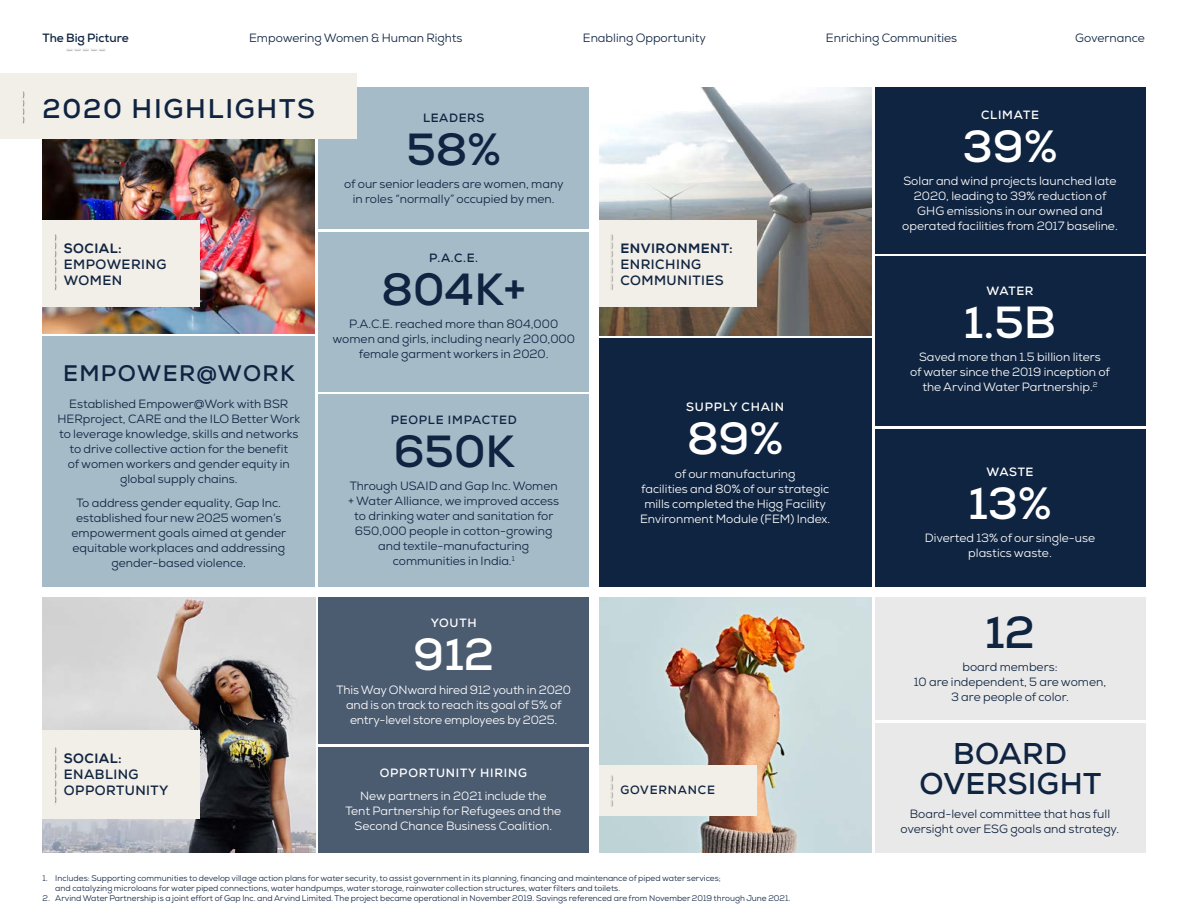
<style>
.page{position:relative;width:1188px;height:918px;background:#fff}
.page>*{position:absolute;margin:0;border:0;box-sizing:border-box;transform-origin:0 0}
.t1{font:700 45px "Nexa";color:#fff}
.t2{font:700 45px "Nexa";color:#0f2441}
.t3{font:700 30px/30px "Nexa";letter-spacing:.015em;color:#0f2441;text-align:center}
.t4{font:700 27px "Nexa";letter-spacing:.065em;color:#0f2441}
.t5{font:700 22.5px "Nexa";letter-spacing:.065em;color:#0f2441}
.t6{font:700 13.5px/16.2px "Nexa";letter-spacing:.035em;color:#0f2441}
.t7{font:800 13.5px "Nexa";letter-spacing:.035em;color:#0f2441}
.t8{font:12px/15px "Nexa";color:#0f2441;text-align:center}
.t9{font:12px/15px "Nexa";color:#fff;text-align:center}
.t10{font:700 12px "Nexa";letter-spacing:.065em;color:#fff}
.t11{font:700 12px "Nexa";letter-spacing:.05em;color:#0f2441}
.t12{font:700 12px "Nexa";color:#0f2441}
.t13{font:8.25px/9.9px "Nexa";color:#0f2441}
</style>
<div class="page">
<img style="left:599px;top:88px;width:272px;height:247px">
<img style="left:43px;top:139px;width:272px;height:194px">
<img style="left:599px;top:598px;width:272px;height:255px">
<img style="left:43px;top:598px;width:272px;height:255px">
<div style="left:318px;top:394px;width:271px;height:193px;background:#a6bbc8"></div>
<div style="left:318px;top:88px;width:271px;height:141px;background:#a6bbc8"></div>
<div style="left:318px;top:598px;width:271px;height:146px;background:#4b5b70"></div>
<div style="left:318px;top:232px;width:271px;height:159px;background:#a6bbc8"></div>
<div style="left:318px;top:747px;width:271px;height:106px;background:#4b5b70"></div>
<div style="left:43px;top:336px;width:272px;height:251px;background:#a6bbc8"></div>
<div style="left:875px;top:429px;width:270px;height:158px;background:#0f2441"></div>
<div style="left:875px;top:88px;width:270px;height:166px;background:#0f2441"></div>
<div style="left:875px;top:257px;width:270px;height:169px;background:#0f2441"></div>
<div style="left:599px;top:338px;width:272px;height:249px;background:#0f2441"></div>
<div style="left:875px;top:598px;width:270px;height:122px;background:#e9e9e9"></div>
<div style="left:875px;top:723px;width:270px;height:130px;background:#e9e9e9"></div>
<div style="left:0;top:73px;width:357px;height:66px;background:#f2eee8"></div>
<div style="left:599px;top:765px;width:158px;height:51px;background:#f2eee8"></div>
<div style="left:43px;top:220px;width:157px;height:87px;background:#f2eee8"></div>
<div style="left:43px;top:730px;width:157px;height:88px;background:#f2eee8"></div>
<div style="left:599px;top:220px;width:158px;height:87px;background:#f2eee8"></div>
<img style="left:66px;top:49px;width:39px;height:3px">
<img style="left:22px;top:91px;width:3px;height:33px">
<img style="left:54px;top:234px;width:3px;height:57px">
<img style="left:610px;top:234px;width:3px;height:56px">
<img style="left:610px;top:775px;width:3px;height:32px">
<img style="left:54px;top:748px;width:3px;height:56px">
<p class="t12" style="left:43px;top:31px;width:88px">The Big Picture</p>
<p class="t8" style="left:249px;top:31px;width:215px">Empowering Women &amp; Human Rights</p>
<p class="t8" style="left:583px;top:31px;width:125px">Enabling Opportunity</p>
<p class="t8" style="left:826px;top:31px;width:133px">Enriching Communities</p>
<p class="t8" style="left:1075px;top:31px;width:71px">Governance</p>
<h3 class="t4" style="left:43px;top:91px;width:274px">2020 HIGHLIGHTS</h3>
<p class="t7" style="left:64px;top:240px;width:59px">SOCIAL:</p>
<p class="t6" style="left:64px;top:256px;width:104px">EMPOWERING<br>WOMEN</p>
<h3 class="t5" style="left:63px;top:358px;width:233px">EMPOWER@WORK</h3>
<p class="t8" style="left:57px;top:397px;width:244px">Established Empower@Work with BSR HERproject, CARE and the ILO Better Work to leverage knowledge, skills and networks to drive collective action for the benefit<br>of women workers and gender equity in global supply chains.</p>
<p class="t8" style="left:72px;top:495px;width:216px">To address gender equality, Gap Inc. established four new 2025 women’s empowerment goals aimed at gender equitable workplaces and addressing gender-based violence.</p>
<p class="t11" style="left:423px;top:110px;width:63px">LEADERS</p>
<h1 class="t2" style="left:406px;top:120px;width:96px">58%</h1>
<p class="t8" style="left:344px;top:176px;width:221px">of our senior leaders are women, many in roles “normally” occupied by men.</p>
<p class="t11" style="left:429px;top:250px;width:50px">P.A.C.E.</p>
<h1 class="t2" style="left:381px;top:260px;width:146px">804K+</h1>
<p class="t8" style="left:333px;top:316px;width:244px">P.A.C.E. reached more than 804,000 women and girls, including nearly 200,000 female garment workers in 2020.</p>
<p class="t11" style="left:391px;top:412px;width:128px">PEOPLE IMPACTED</p>
<h1 class="t2" style="left:393px;top:422px;width:123px">650K</h1>
<p class="t8" style="left:348px;top:479px;width:212px">Through USAID and Gap Inc. Women + Water Alliance, we improved access to drinking water and sanitation for<br>650,000 people in cotton-growing and textile-manufacturing communities in India.<sup>1</sup></p>
<p class="t7" style="left:64px;top:750px;width:59px">SOCIAL:</p>
<p class="t6" style="left:64px;top:766px;width:106px">ENABLING<br>OPPORTUNITY</p>
<p class="t10" style="left:431px;top:615px;width:47px">YOUTH</p>
<h1 class="t1" style="left:413px;top:626px;width:83px">912</h1>
<p class="t9" style="left:336px;top:682px;width:236px">This Way ONward hired 912 youth in 2020 and is on track to reach its goal of 5% of entry-level store employees by 2025.</p>
<p class="t10" style="left:380px;top:765px;width:149px">OPPORTUNITY HIRING</p>
<p class="t9" style="left:346px;top:789px;width:217px">New partners in 2021 include the<br>Tent Partnership for Refugees and the<br>Second Chance Business Coalition.</p>
<p class="t7" style="left:620px;top:240px;width:114px">ENVIRONMENT:</p>
<p class="t6" style="left:620px;top:256px;width:105px">ENRICHING<br>COMMUNITIES</p>
<p class="t10" style="left:686px;top:399px;width:99px">SUPPLY CHAIN</p>
<h1 class="t1" style="left:687px;top:410px;width:98px">89%</h1>
<p class="t9" style="left:640px;top:466px;width:192px">of our manufacturing<br>facilities and 80% of our strategic mills completed the Higg Facility<br>Environment Module (FEM) Index.</p>
<p class="t11" style="left:620px;top:783px;width:96px">GOVERNANCE</p>
<p class="t13" style="left:55px;top:873px;width:667px;text-indent:-13px">1. Includes: Supporting communities to develop village action plans for water security, to assist government in its planning, financing and maintenance of piped water services; and catalyzing microloans for water piped connections, water handpumps, water storage, rainwater collection structures, water filters and toilets.</p>
<p class="t13" style="left:43px;top:893px;width:749px">2. Arvind Water Partnership is a joint effort of Gap Inc. and Arvind Limited. The project became operational in November 2019. Savings referenced are from November 2019 through June 2021.</p>
<p class="t10" style="left:981px;top:107px;width:59px">CLIMATE</p>
<h1 class="t1" style="left:963px;top:118px;width:96px">39%</h1>
<p class="t9" style="left:902px;top:174px;width:217px">Solar and wind projects launched late 2020, leading to 39% reduction of GHG emissions in our owned and operated facilities from 2017 baseline.</p>
<p class="t10" style="left:986px;top:283px;width:49px">WATER</p>
<h1 class="t1" style="left:964px;top:293px;width:94px">1.5B</h1>
<p class="t9" style="left:910px;top:350px;width:201px">Saved more than 1.5 billion liters<br>of water since the 2019 inception of the Arvind Water Partnership.<sup>2</sup></p>
<p class="t10" style="left:987px;top:464px;width:48px">WASTE</p>
<h1 class="t1" style="left:968px;top:474px;width:85px">13%</h1>
<p class="t9" style="left:925px;top:530px;width:172px">Diverted 13% of our single-use plastics waste.</p>
<h1 class="t2" style="left:985px;top:603px;width:51px">12</h1>
<p class="t8" style="left:914px;top:660px;width:194px">board members:<br>10 are independent, 5 are women,<br>3 are people of color.</p>
<h2 class="t3" style="left:920px;top:739px;width:183px">BOARD<br>OVERSIGHT</h2>
<p class="t8" style="left:901px;top:806px;width:220px">Board-level committee that has full oversight over ESG goals and strategy.</p>
</div>
